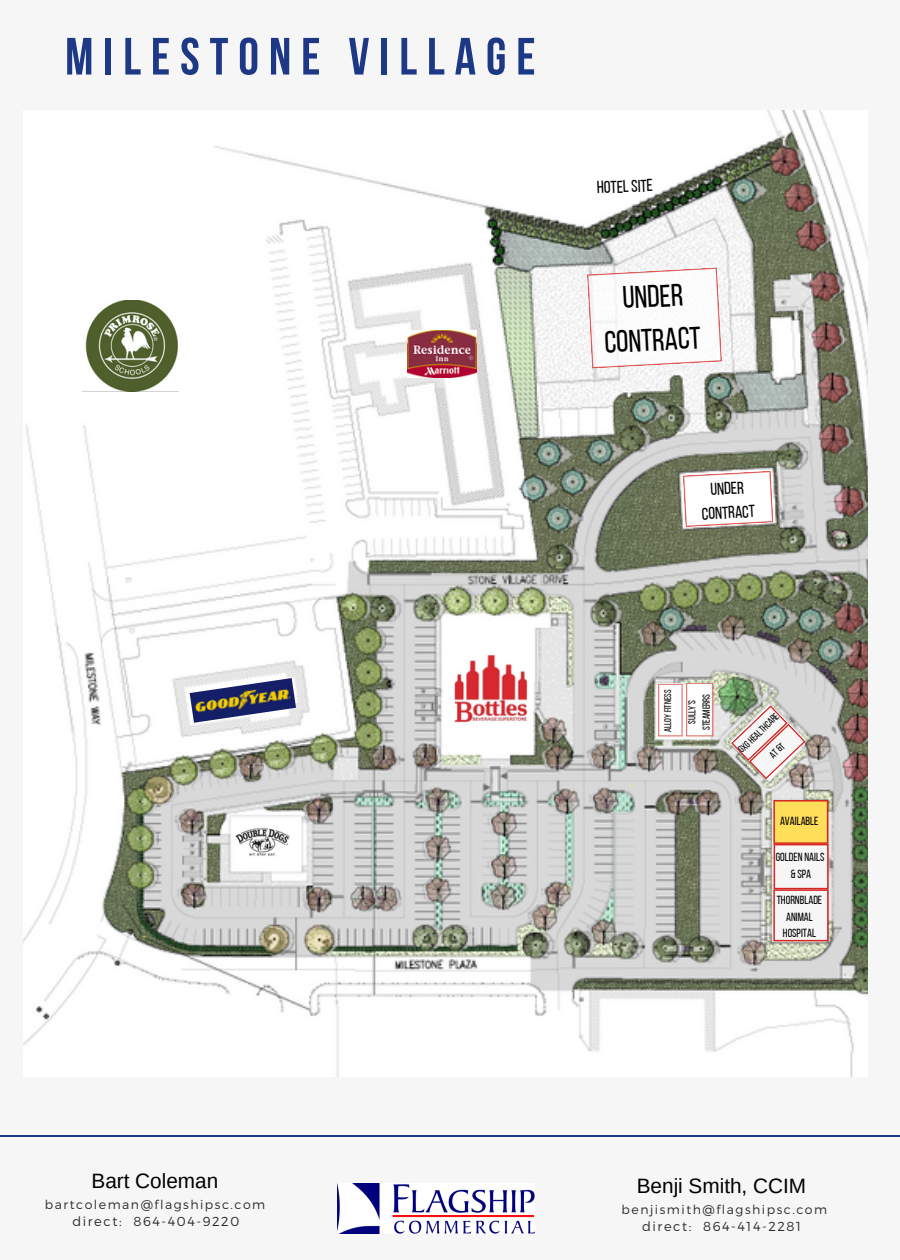
<style>
.page{position:relative;width:900px;height:1260px;background:#f6f6f6}
.page>*{position:absolute;margin:0;border:0;box-sizing:border-box;transform-origin:0 0}
.t1{font:700 52.25px "Bebas Neue";letter-spacing:.19em;color:#1d3884}
.t2{font:31.25px/43.5px "Bebas Neue";color:#000;text-align:center}
.t3{font:20.75px "Arimo";color:#000}
.t4{font:17.25px/24px "Bebas Neue";color:#000;text-align:center}
.t5{font:300 13px "Montserrat";letter-spacing:.12em;color:#292929}
.t6{font:300 12.5px "Montserrat";letter-spacing:.12em;color:#292929}
.t7{font:11.75px/16.5px "Bebas Neue";color:#000;text-align:center}
.t8{font:10.25px/14.2px "Bebas Neue";color:#000;text-align:center}
.t9{font:10px "Bebas Neue";color:#000}
.t10{font:9.75px "Bebas Neue";color:#000}
</style>
<div class="page">
<hr style="left:0;top:1135px;width:900px;height:2px;background:#1d3884">
<img style="left:338px;top:1183px;width:197px;height:51px">
<img style="left:23px;top:111px;width:844px;height:965px">
<img style="left:454px;top:635px;width:75px;height:103px">
<img style="left:190px;top:678px;width:106px;height:45px">
<img style="left:407px;top:330px;width:70px;height:47px">
<img style="left:83px;top:300px;width:95px;height:92px">
<svg style="left:683px;top:471px;width:91px;height:56px"></svg>
<img style="left:234px;top:822px;width:62px;height:45px">
<svg style="left:587px;top:267px;width:135px;height:102px"></svg>
<svg style="left:773px;top:800px;width:56px;height:141px"></svg>
<svg style="left:658px;top:683px;width:55px;height:53px"></svg>
<svg style="left:731px;top:705px;width:75px;height:75px"></svg>
<p class="t1" style="left:65px;top:35px;width:472px">MILESTONE VILLAGE</p>
<p class="t4" style="left:597px;top:177px;width:57px;rotate:-2deg">HOTELSITE</p>
<p class="t2" style="left:601px;top:280px;width:98px;rotate:-3deg">UNDER<br>CONTRACT</p>
<p class="t4" style="left:700px;top:479px;width:55px;rotate:-3deg">UNDER<br>CONTRACT</p>
<p class="t10" style="left:664px;top:732px;width:44px;rotate:-90deg">ALLOY FITNESS</p>
<p class="t8" style="left:686px;top:730px;width:38px;rotate:-90deg">SULLY’S<br>STEAMERRS</p>
<p class="t9" style="left:737px;top:748px;width:54px;rotate:-44deg">GXG HEALTHCARE</p>
<p class="t9" style="left:768px;top:753px;width:19px;rotate:-44deg">AT &amp;T</p>
<p class="t7" style="left:780px;top:814px;width:40px">AVAILABLE</p>
<p class="t7" style="left:776px;top:850px;width:50px">GOLDEN NAILS</p>
<p class="t7" style="left:791px;top:867px;width:22px">&amp; SPA</p>
<p class="t7" style="left:777px;top:893px;width:47px">THORNBLADE<br>ANIMAL<br>HOSPITAL</p>
<p class="t3" style="left:92px;top:1169px;width:128px">Bart Coleman</p>
<p class="t6" style="left:45px;top:1196px;width:222px">bartcoleman@flagshipsc.com</p>
<p class="t5" style="left:72px;top:1213px;width:168px">direct: 864-404-9220</p>
<p class="t3" style="left:637px;top:1174px;width:171px">Benji Smith, CCIM</p>
<p class="t6" style="left:622px;top:1201px;width:207px">benjismith@flagshipsc.com</p>
<p class="t5" style="left:642px;top:1218px;width:160px">direct: 864-414-2281</p>
</div>
